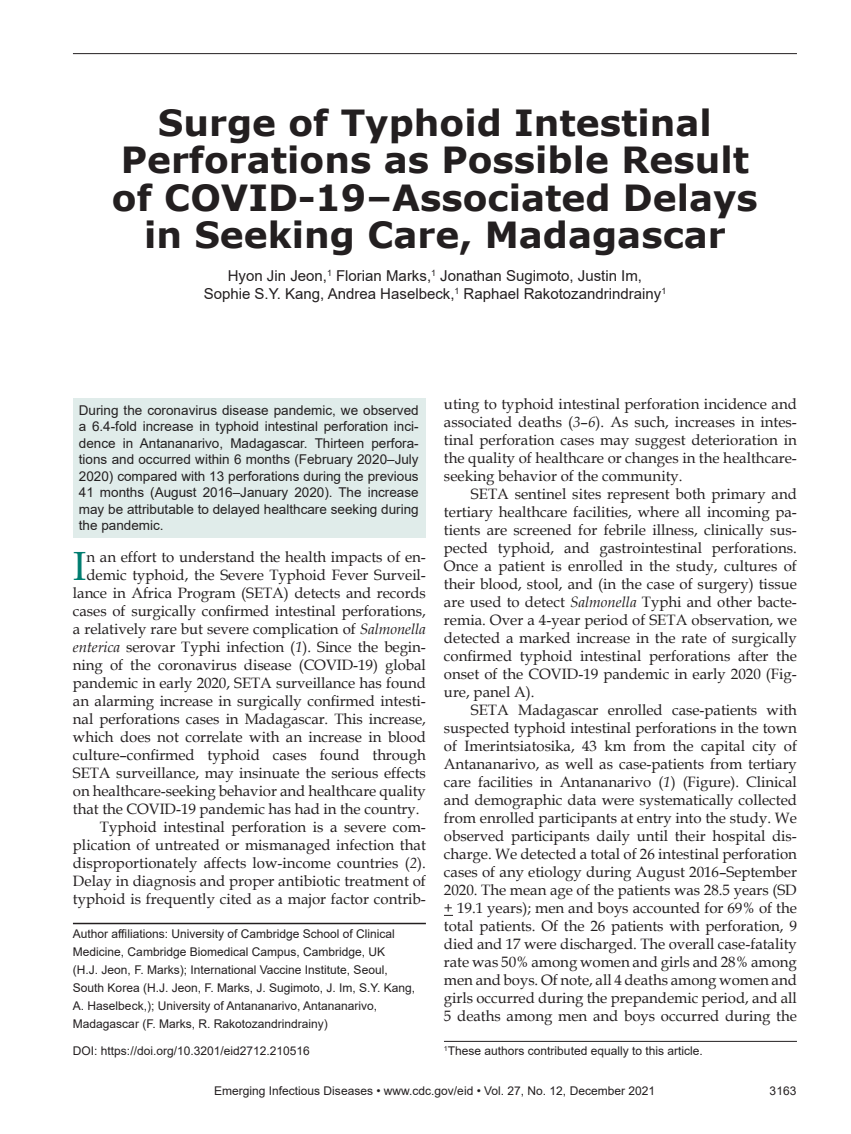
<style>
.page{position:relative;width:851px;height:1134px;background:#fff}
.page>*{position:absolute;margin:0;border:0;box-sizing:border-box;transform-origin:0 0}
.t1{font:40.8px "Book Antiqua";color:#007d70}
.t2{font:700 36px/37.5px "Verdana";color:#231f20;text-align:center}
.t3{font:15px/18px "Book Antiqua";letter-spacing:-.005em;color:#231f20;text-align:justify}
.t4{font:15px/18px "Arial";color:#231f20;text-align:center}
.t5{font:13.5px/16.5px "Arial";color:#231f20;text-align:justify}
.t6{font:12px/18px "Arial";color:#231f20}
.s1{font-style:italic}
</style>
<div class="page">
<hr style="left:73px;top:53px;width:723px;height:1px;background:#231f20">
<hr style="left:73px;top:923px;width:353px;height:1px;background:#231f20">
<div style="left:72px;top:398px;width:353px;height:140px;background:#e0ecea"></div>
<hr style="left:444px;top:1041px;width:353px;height:1px;background:#231f20">
<h2 class="t2" style="left:112px;top:103px;width:647px">Surge of Typhoid Intestinal<br>Perforations as Possible Result of COVID-19–Associated Delays in Seeking Care, Madagascar</h2>
<p class="t4" style="left:204px;top:267px;width:464px">Hyon Jin Jeon,<sup>1</sup> Florian Marks,<sup>1</sup> Jonathan Sugimoto, Justin Im,<br>Sophie S.Y. Kang, Andrea Haselbeck,<sup>1</sup> Raphael Rakotozandrindrainy<sup>1</sup></p>
<p class="t3" style="left:444px;top:395px;width:354px">uting to typhoid intestinal perforation incidence and associated deaths (<span class="s1">3</span>–<span class="s1">6</span>). As such, increases in intes&shy;tinal perforation cases may suggest deterioration in the quality of healthcare or changes in the healthcare&shy;seeking behavior of the community.</p>
<p class="t3" style="left:444px;top:485px;width:354px;text-indent:27px">SETA sentinel sites represent both primary and tertiary healthcare facilities, where all incoming pa&shy;tients are screened for febrile illness, clinically sus&shy;pected typhoid, and gastrointestinal perforations.<br>Once a patient is enrolled in the study, cultures of their blood, stool, and (in the case of surgery) tissue are used to detect <span class="s1">Salmonella</span> Typhi and other bacte&shy;remia. Over a 4-year period of SETA observation, we detected a marked increase in the rate of surgically confirmed typhoid intestinal perforations after the onset of the COVID-19 pandemic in early 2020 (Fig&shy;ure, panel A).</p>
<p class="t3" style="left:444px;top:701px;width:354px;text-indent:27px">SETA Madagascar enrolled case-patients with suspected typhoid intestinal perforations in the town of Imerintsiatosika, 43 km from the capital city of Antananarivo, as well as case-patients from tertiary care facilities in Antananarivo (<span class="s1">1</span>) (Figure). Clinical and demographic data were systematically collected from enrolled participants at entry into the study. We observed participants daily until their hospital dis&shy;charge. We detected a total of 26 intestinal perforation cases of any etiology during August 2016–September 2020. The mean age of the patients was 28.5 years (SD + 19.1 years); men and boys accounted for 69% of the total patients. Of the 26 patients with perforation, 9 died and 17 were discharged. The overall case-fatality rate was 50% among women and girls and 28% among men and boys. Of note, all 4 deaths among women and girls occurred during the prepandemic period, and all 5 deaths among men and boys occurred during the</p>
<p class="t5" style="left:79px;top:402px;width:341px">During the coronavirus disease pandemic, we observed a 6.4-fold increase in typhoid intestinal perforation inci&shy;dence in Antananarivo, Madagascar. Thirteen perfora&shy;tions and occurred within 6 months (February 2020–July 2020) compared with 13 perforations during the previous 41 months (August 2016–January 2020). The increase may be attributable to delayed healthcare seeking during the pandemic.</p>
<h1 class="t1" style="left:73px;top:538px;width:15px">I</h1>
<p class="t3" style="left:86px;top:548px;width:341px">n an effort to understand the health impacts of en-</p>
<p class="t3" style="left:86px;top:566px;width:341px">demic typhoid, the Severe Typhoid Fever Surveil-</p>
<p class="t3" style="left:73px;top:584px;width:354px">lance in Africa Program (SETA) detects and records</p>
<p class="t3" style="left:73px;top:602px;width:354px">cases of surgically confirmed intestinal perforations,</p>
<p class="t3" style="left:73px;top:620px;width:354px">a relatively rare but severe complication of <span class="s1">Salmonella</span></p>
<p class="t3" style="left:73px;top:638px;width:354px"><span class="s1">enterica</span> serovar Typhi infection (<span class="s1">1</span>). Since the begin-</p>
<p class="t3" style="left:73px;top:656px;width:354px">ning of the coronavirus disease (COVID-19) global</p>
<p class="t3" style="left:73px;top:674px;width:354px">pandemic in early 2020, SETA surveillance has found</p>
<p class="t3" style="left:73px;top:692px;width:354px">an alarming increase in surgically confirmed intesti-</p>
<p class="t3" style="left:73px;top:710px;width:354px">nal perforations cases in Madagascar. This increase,</p>
<p class="t3" style="left:73px;top:728px;width:354px">which does not correlate with an increase in blood</p>
<p class="t3" style="left:73px;top:746px;width:354px">culture–confirmed typhoid cases found through</p>
<p class="t3" style="left:73px;top:764px;width:354px">SETA surveillance, may insinuate the serious effects</p>
<p class="t3" style="left:73px;top:782px;width:354px">on healthcare-seeking behavior and healthcare quality</p>
<p class="t3" style="left:73px;top:800px;width:348px">that the COVID-19 pandemic has had in the country.</p>
<p class="t3" style="left:100px;top:818px;width:327px">Typhoid intestinal perforation is a severe com-</p>
<p class="t3" style="left:73px;top:836px;width:354px">plication of untreated or mismanaged infection that</p>
<p class="t3" style="left:73px;top:854px;width:354px">disproportionately affects low-income countries (<span class="s1">2</span>).</p>
<p class="t3" style="left:73px;top:872px;width:354px">Delay in diagnosis and proper antibiotic treatment of</p>
<p class="t3" style="left:73px;top:890px;width:354px">typhoid is frequently cited as a major factor contrib-</p>
<p class="t6" style="left:73px;top:924px;width:343px">Author affi liations: University of Cambridge School of Clinical Medicine, Cambridge Biomedical Campus, Cambridge, UK<br>(H.J. Jeon, F. Marks); International Vaccine Institute, Seoul, South Korea (H.J. Jeon, F. Marks, J. Sugimoto, J. Im, S.Y. Kang, A. Haselbeck,); University of Antananarivo, Antananarivo, Madagascar (F. Marks, R. Rakotozandrindrainy)</p>
<p class="t6" style="left:73px;top:1041px;width:238px">DOI: https://doi.org/10.3201/eid2712.210516</p>
<p class="t6" style="left:444px;top:1042px;width:260px"><sup>1</sup>These authors contributed equally to this article.</p>
<p class="t6" style="left:214px;top:1082px;width:442px">Emerging Infectious Diseases • www.cdc.gov/eid • Vol. 27, No. 12, December 2021</p>
<p class="t6" style="left:769px;top:1082px;width:28px">3163</p>
</div>
